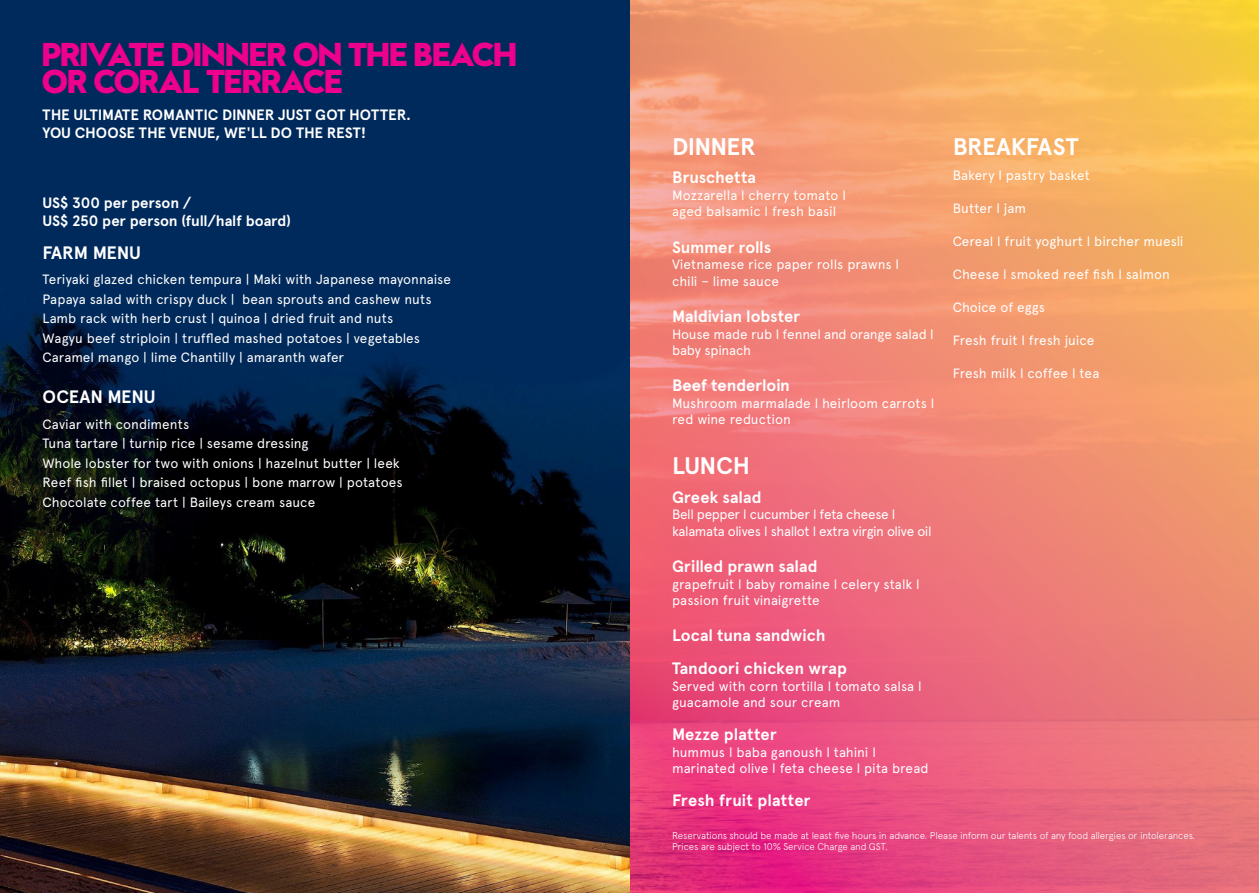
<style>
.page{position:relative;width:1259px;height:893px;background:#fff}
.page>*{position:absolute;margin:0;border:0;box-sizing:border-box;transform-origin:0 0}
.t1{font:700 30px/27px "W Sans New";letter-spacing:.005em;color:#ec008c}
.t2{font:700 24px "Apercu Pro";letter-spacing:-.015em;color:#fff}
.t3{font:700 18px "Apercu Pro";letter-spacing:-.015em;color:#fff}
.t4{font:700 16.5px/33px "Apercu Pro";color:#fff}
.t5{font:700 15px/18px "Apercu Pro";letter-spacing:-.005em;color:#fff}
.t6{font:13.5px/19.5px "Apercu Pro";color:#fff}
.t7{font:13.5px/16.5px "Apercu Pro";letter-spacing:-.025em;color:#fff}
.t8{font:300 9.75px/11.7px "Apercu Pro";letter-spacing:-.015em;color:#fff}
</style>
<div class="page">
<img style="left:0;top:0;width:629px;height:893px">
<svg style="left:629px;top:0;width:630px;height:893px;background:#d7786f"></svg>
<p class="t1" style="left:43px;top:42px;width:475px">PRIVATE DINNER ON THE BEACH<br>OR CORAL TERRACE</p>
<p class="t5" style="left:43px;top:104px;width:370px">THE ULTIMATE ROMANTIC DINNER JUST GOT HOTTER.<br>YOU CHOOSE THE VENUE, WE'LL DO THE REST!</p>
<p class="t5" style="left:43px;top:193px;width:250px">US$ 300 per person /<br>US$ 250 per person (full/half board)</p>
<p class="t3" style="left:43px;top:239px;width:100px">FARM MENU</p>
<p class="t6" style="left:43px;top:268px;width:410px">Teriyaki glazed chicken tempura | Maki with Japanese mayonnaise Papaya salad with crispy duck | bean sprouts and cashew nuts Lamb rack with herb crust | quinoa | dried fruit and nuts<br>Wagyu beef striploin | truffled mashed potatoes | vegetables Caramel mango | lime Chantilly | amaranth wafer</p>
<p class="t3" style="left:43px;top:383px;width:115px">OCEAN MENU</p>
<p class="t6" style="left:43px;top:413px;width:361px">Caviar with condiments<br>Tuna tartare | turnip rice | sesame dressing<br>Whole lobster for two with onions | hazelnut butter | leek Reef fish fillet | braised octopus | bone marrow | potatoes Chocolate coffee tart | Baileys cream sauce</p>
<p class="t2" style="left:672px;top:128px;width:85px">DINNER</p>
<p class="t4" style="left:672px;top:160px;width:86px">Bruschetta</p>
<p class="t6" style="left:672px;top:186px;width:175px;line-height:16.5px">Mozzarella l cherry tomato l aged balsamic l fresh basil</p>
<p class="t4" style="left:672px;top:229px;width:101px">Summer rolls</p>
<p class="t6" style="left:672px;top:255px;width:228px;line-height:16.5px">Vietnamese rice paper rolls prawns l chili – lime sauce</p>
<p class="t4" style="left:672px;top:299px;width:130px">Maldivian lobster</p>
<p class="t6" style="left:672px;top:324px;width:263px;line-height:16.5px">House made rub l fennel and orange salad l baby spinach</p>
<p class="t4" style="left:672px;top:368px;width:119px">Beef tenderloin</p>
<p class="t6" style="left:672px;top:394px;width:264px;line-height:16.5px">Mushroom marmalade l heirloom carrots l red wine reduction</p>
<p class="t2" style="left:672px;top:447px;width:80px">LUNCH</p>
<p class="t4" style="left:672px;top:479px;width:91px">Greek salad</p>
<p class="t7" style="left:672px;top:505px;width:261px">Bell pepper l cucumber l feta cheese l kalamata olives l shallot l extra virgin olive oil</p>
<p class="t4" style="left:672px;top:549px;width:147px">Grilled prawn salad</p>
<p class="t6" style="left:672px;top:574px;width:249px;line-height:16.5px">grapefruit l baby romaine l celery stalk l passion fruit vinaigrette</p>
<p class="t4" style="left:672px;top:618px;width:176px">Local tuna sandwich<br>Tandoori chicken wrap</p>
<p class="t6" style="left:672px;top:677px;width:251px;line-height:16.5px">Served with corn tortilla l tomato salsa l guacamole and sour cream</p>
<p class="t4" style="left:672px;top:717px;width:106px">Mezze platter</p>
<p class="t6" style="left:672px;top:743px;width:258px;line-height:16.5px">hummus l baba ganoush l tahini l marinated olive l feta cheese l pita bread</p>
<p class="t4" style="left:672px;top:783px;width:140px">Fresh fruit platter</p>
<p class="t2" style="left:952px;top:128px;width:127px">BREAKFAST</p>
<p class="t6" style="left:952px;top:165px;width:139px">Bakery l pastry basket</p>
<p class="t6" style="left:952px;top:198px;width:75px">Butter l jam</p>
<p class="t6" style="left:952px;top:231px;width:232px">Cereal l fruit yoghurt l bircher muesli</p>
<p class="t6" style="left:952px;top:264px;width:219px">Cheese l smoked reef fish l salmon</p>
<p class="t6" style="left:952px;top:297px;width:94px">Choice of eggs</p>
<p class="t6" style="left:952px;top:330px;width:143px">Fresh fruit l fresh juice</p>
<p class="t6" style="left:952px;top:363px;width:148px">Fresh milk l coffee l tea</p>
<p class="t8" style="left:672px;top:829px;width:525px">Reservations should be made at least five hours in advance. Please inform our talents of any food allergies or intolerances.<br>Prices are subject to 10% Service Charge and GST.</p>
</div>
